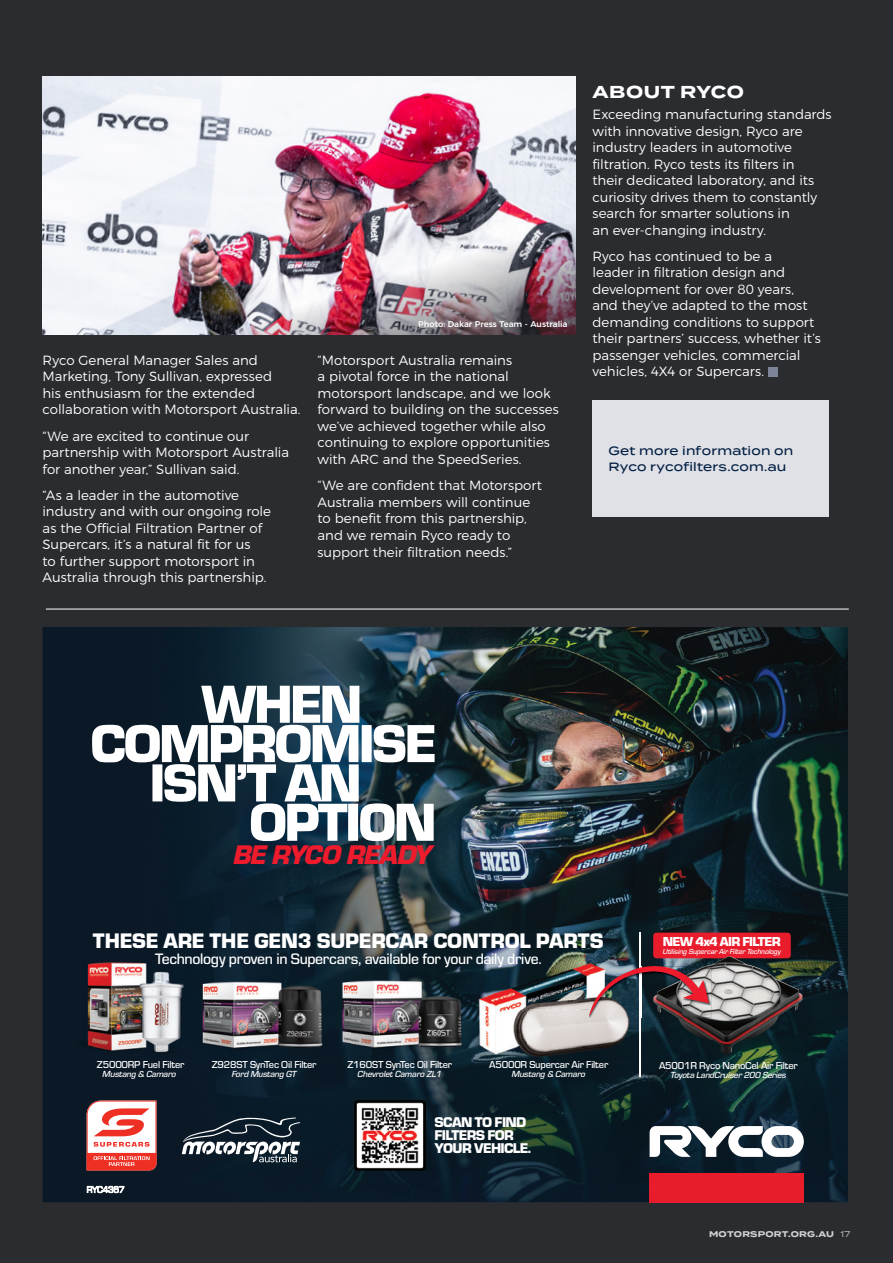
<style>
.page{position:relative;width:893px;height:1263px;background:#fff}
.page>*{position:absolute;margin:0;border:0;box-sizing:border-box;transform-origin:0 0}
.t1{font:italic 900 28.05px "Eurostile";letter-spacing:-.045em;color:#ee1b2d}
.t2{font:900 21.9px "Eurostile";letter-spacing:-.01em;color:#fff}
.Body_Heading_2{font:700 17.25px "Termina";letter-spacing:.025em;color:#fff}
.t3{font:500 15.75px "Eurostile";letter-spacing:-.02em;color:#fff}
.t4{font:900 14.7px/13.2px "Eurostile";letter-spacing:-.045em;color:#fff}
.t5{font:900 13.5px "Eurostile";letter-spacing:-.05em;color:#fff}
.Body{font:300 13.35px/16.5px "Montserrat";color:#fff}
.Call_to_action{font:500 12px/16.5px "Termina";letter-spacing:.015em;color:#001e41}
.t6{font:500 10.5px "Eurostile";letter-spacing:-.02em;color:#fff}
.t7{font:9.3px "Eurostile";letter-spacing:-.02em;color:#fff}
.t8{font:9.15px "Eurostile Med Ita";letter-spacing:-.02em;color:#fff}
.Photo_caption{font:500 8.4px "Montserrat";color:#fff}
.t9{font:700 8.25px "Termina";letter-spacing:.025em;color:#d1d2d4}
.t10{font:7.65px "Eurostile Med Ita";letter-spacing:-.02em;color:#fff}
.s1{font-weight:400}
</style>
<div class="page">
<div style="left:1px;top:0;width:892px;height:1263px;background:#2b2c30"></div>
<img style="left:0;top:0;width:1px;height:650px">
<hr style="left:46px;top:608px;width:803px;height:2px;background:#b8b9bc">
<img style="left:43px;top:627px;width:805px;height:575px">
<img style="left:355px;top:1100px;width:70px;height:71px">
<svg style="left:182px;top:1118px;width:118px;height:44px"></svg>
<svg style="left:87px;top:1100px;width:69px;height:70px"></svg>
<svg style="left:650px;top:1126px;width:154px;height:31px"></svg>
<div style="left:650px;top:1173px;width:154px;height:29px;background:#e91c2c"></div>
<img style="left:77px;top:961px;width:120px;height:100px">
<img style="left:338px;top:956px;width:153px;height:51px">
<img style="left:350px;top:1007px;width:123px;height:52px">
<img style="left:198px;top:957px;width:152px;height:103px">
<img style="left:491px;top:957px;width:144px;height:53px">
<img style="left:473px;top:1010px;width:162px;height:52px">
<img style="left:473px;top:957px;width:18px;height:102px">
<hr style="left:640px;top:933px;width:1px;height:144px;background:#fff">
<div style="left:653px;top:933px;width:138px;height:25px;background:#e91c2c;border-radius:3px"></div>
<img style="left:678px;top:957px;width:125px;height:97px">
<img style="left:589px;top:1015px;width:64px;height:2px">
<img style="left:653px;top:1015px;width:29px;height:2px">
<img style="left:682px;top:966px;width:29px;height:51px">
<img style="left:589px;top:966px;width:120px;height:49px">
<svg style="left:92px;top:686px;width:343px;height:155px"></svg>
<div style="left:768px;top:367px;width:9px;height:10px;background:#7c849b"></div>
<div style="left:592px;top:400px;width:237px;height:117px;background:#e0e0e7"></div>
<img style="left:43px;top:77px;width:532px;height:258px">
<p class="Body" style="left:43px;top:351px;width:259px">Ryco General Manager Sales and Marketing, Tony Sullivan, expressed<br>his enthusiasm for the extended collaboration with Motorsport Australia.</p>
<p class="Body" style="left:43px;top:426px;width:248px">“We are excited to continue our partnership with Motorsport Australia for another year,” Sullivan said.</p>
<p class="Body" style="left:43px;top:486px;width:230px">“As a leader in the automotive industry and with our ongoing role as the Official Filtration Partner of Supercars, it’s a natural fit for us<br>to further support motorsport in Australia through this partnership.</p>
<p class="Photo_caption" style="left:418px;top:317px;width:151px">Photo: Dakar Press Team - Australia</p>
<p class="Body" style="left:318px;top:351px;width:243px">“Motorsport Australia remains<br>a pivotal force in the national motorsport landscape, and we look forward to building on the successes we’ve achieved together while also continuing to explore opportunities with ARC and the SpeedSeries.</p>
<p class="Body" style="left:318px;top:476px;width:226px">“We are confident that Motorsport<br>Australia members will continue to benefit from this partnership, and we remain Ryco ready to support their filtration needs.”</p>
<p class="Body_Heading_2" style="left:592px;top:79px;width:153px">ABOUT RYCO</p>
<p class="Body" style="left:592px;top:105px;width:241px">Exceeding manufacturing standards with innovative design, Ryco are industry leaders in automotive filtration. Ryco tests its filters in<br>their dedicated laboratory, and its curiosity drives them to constantly search for smarter solutions in<br>an ever-changing industry.</p>
<p class="Body" style="left:592px;top:247px;width:230px">Ryco has continued to be a<br>leader in filtration design and development for over 80 years, and they’ve adapted to the most demanding conditions to support their partners’ success, whether it’s passenger vehicles, commercial vehicles, 4X4 or Supercars.</p>
<p class="Call_to_action" style="left:608px;top:442px;width:186px">Get more information on<br>Ryco rycofilters.com.au</p>
<p class="t1" style="left:233px;top:834px;width:201px">BE RYCO READY</p>
<p class="t2" style="left:93px;top:925px;width:512px">THESE ARE THE GEN3 SUPERCAR CONTROL PARTS</p>
<p class="t3" style="left:155px;top:948px;width:388px">Technology proven in Supercars, available for your daily drive.</p>
<p class="t5" style="left:663px;top:932px;width:119px">NEW 4x4 AIR FILTER</p>
<p class="t10" style="left:663px;top:946px;width:119px">Utilising Supercar Air Filter Technology</p>
<p class="t6" style="left:97px;top:1057px;width:89px">Z5000RP Fuel Filter</p>
<p class="t8" style="left:103px;top:1068px;width:75px">Mustang &amp; Camaro</p>
<p class="t6" style="left:212px;top:1057px;width:106px">Z928ST SynTec Oil Filter</p>
<p class="t8" style="left:232px;top:1068px;width:66px">Ford Mustang GT</p>
<p class="t6" style="left:347px;top:1057px;width:106px">Z160ST SynTec Oil Filter</p>
<p class="t8" style="left:358px;top:1068px;width:86px">Chevrolet Camaro ZL1</p>
<p class="t6" style="left:489px;top:1057px;width:121px">A5000R Supercar Air Filter</p>
<p class="t8" style="left:512px;top:1068px;width:75px">Mustang &amp; Camaro</p>
<p class="t6" style="left:659px;top:1058px;width:140px">A5001R Ryco NanoCel Air Filter</p>
<p class="t8" style="left:670px;top:1069px;width:117px">Toyota LandCruiser 200 Series</p>
<p class="t4" style="left:435px;top:1114px;width:98px">SCAN TO FIND<br>FILTERS FOR<br>YOUR VEHICLE.</p>
<p class="t7" style="left:87px;top:1183px;width:40px">RYC4367</p>
<p class="t9" style="left:709px;top:1227px;width:143px">MOTORSPORT.ORG.AU <span class="s1">17</span></p>
</div>
